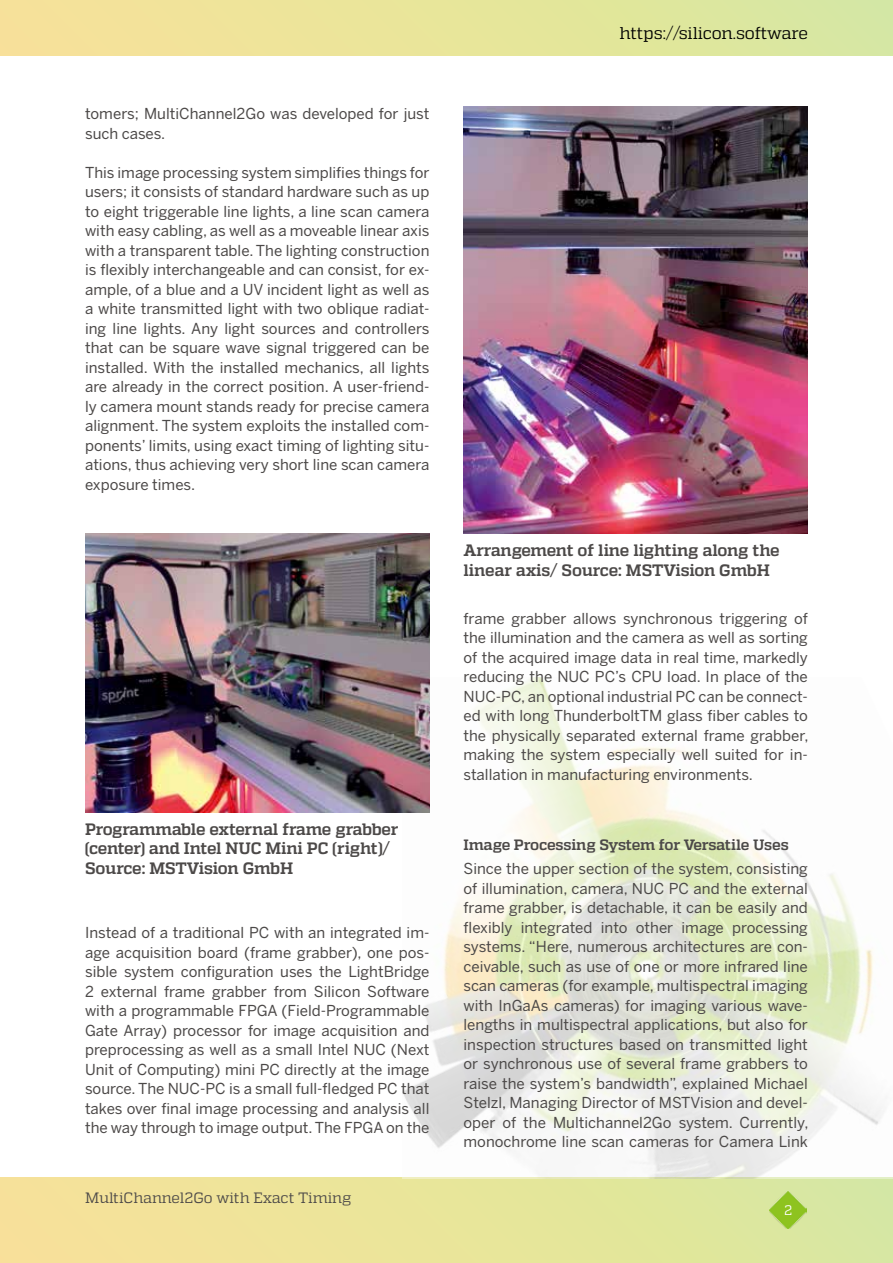
<style>
.page{position:relative;width:893px;height:1263px;background:#fff}
.page>*{position:absolute;margin:0;border:0;box-sizing:border-box;transform-origin:0 0}
.t1{font:16.95px "Quadon";letter-spacing:-.015em;color:#000}
.t2{font:700 16.5px/19.5px "Quadon";letter-spacing:-.015em;color:#4c4948}
.t3{font:15px/19.5px "Benton Sans";color:#4c4948;text-align:justify}
.t4{font:700 15px "Quadon";letter-spacing:-.02em;color:#4c4948}
.t5{font:15px "Quadon";letter-spacing:-.005em;color:#4c4948}
.t6{font:13.8px "Quadon";color:#fff}
</style>
<div class="page">
<div style="left:0;top:0;width:893px;height:55px;background:linear-gradient(to right,#f9e298,#d6e8a0)"></div>
<div style="left:0;top:1178px;width:893px;height:85px;background:linear-gradient(to right,#f9e198,#d7e89f)"></div>
<img style="left:403px;top:677px;width:490px;height:501px">
<img style="left:770px;top:1191px;width:37px;height:37px">
<img style="left:85px;top:534px;width:344px;height:278px">
<img style="left:463px;top:106px;width:345px;height:428px">
<p class="t3" style="left:85px;top:104px;width:346px">tomers; MultiChannel2Go was developed for just such cases.</p>
<p class="t3" style="left:85px;top:162px;width:346px">This image processing system simplifies things for users; it consists of standard hardware such as up to eight triggerable line lights, a line scan camera with easy cabling, as well as a moveable linear axis with a transparent table. The lighting construction is flexibly interchangeable and can consist, for ex&shy;ample, of a blue and a UV incident light as well as a white transmitted light with two oblique radiat&shy;ing line lights. Any light sources and controllers that can be square wave signal triggered can be installed. With the installed mechanics, all lights are already in the correct position. A user-friend&shy;ly camera mount stands ready for precise camera alignment. The system exploits the installed com&shy;ponents’ limits, using exact timing of lighting situ&shy;ations, thus achieving very short line scan camera exposure times.</p>
<p class="t2" style="left:85px;top:819px;width:315px">Programmable external frame grabber (center) and Intel NUC Mini PC (right)/<br>Source: MSTVision GmbH</p>
<p class="t3" style="left:85px;top:923px;width:346px">Instead of a traditional PC with an integrated im&shy;age acquisition board (frame grabber), one pos&shy;sible system configuration uses the LightBridge 2 external frame grabber from Silicon Software with a programmable FPGA (Field-Programmable Gate Array) processor for image acquisition and preprocessing as well as a small Intel NUC (Next Unit of Computing) mini PC directly at the image source. The NUC-PC is a small full-fledged PC that takes over final image processing and analysis all the way through to image output. The FPGA on the</p>
<p class="t5" style="left:85px;top:1190px;width:268px">MultiChannel2Go with Exact Timing</p>
<p class="t1" style="left:619px;top:23px;width:190px">https://silicon.software</p>
<p class="t2" style="left:463px;top:541px;width:318px">Arrangement of line lighting along the linear axis/ Source: MSTVision GmbH</p>
<p class="t3" style="left:463px;top:608px;width:346px">frame grabber allows synchronous triggering of the illumination and the camera as well as sorting of the acquired image data in real time, markedly reducing the NUC PC’s CPU load. In place of the NUC-PC, an optional industrial PC can be connect&shy;ed with long ThunderboltTM glass fiber cables to the physically separated external frame grabber, making the system especially well suited for in&shy;stallation in manufacturing environments.</p>
<p class="t4" style="left:463px;top:836px;width:327px">Image Processing System for Versatile Uses</p>
<p class="t3" style="left:463px;top:859px;width:346px">Since the upper section of the system, consisting of illumination, camera, NUC PC and the external frame grabber, is detachable, it can be easily and flexibly integrated into other image processing systems. “Here, numerous architectures are con&shy;ceivable, such as use of one or more infrared line scan cameras (for example, multispectral imaging with InGaAs cameras) for imaging various wave&shy;lengths in multispectral applications, but also for inspection structures based on transmitted light or synchronous use of several frame grabbers to raise the system’s bandwidth”, explained Michael Stelzl, Managing Director of MSTVision and devel&shy;oper of the Multichannel2Go system. Currently, monochrome line scan cameras for Camera Link</p>
<p class="t6" style="left:784px;top:1202px;width:10px">2</p>
</div>
